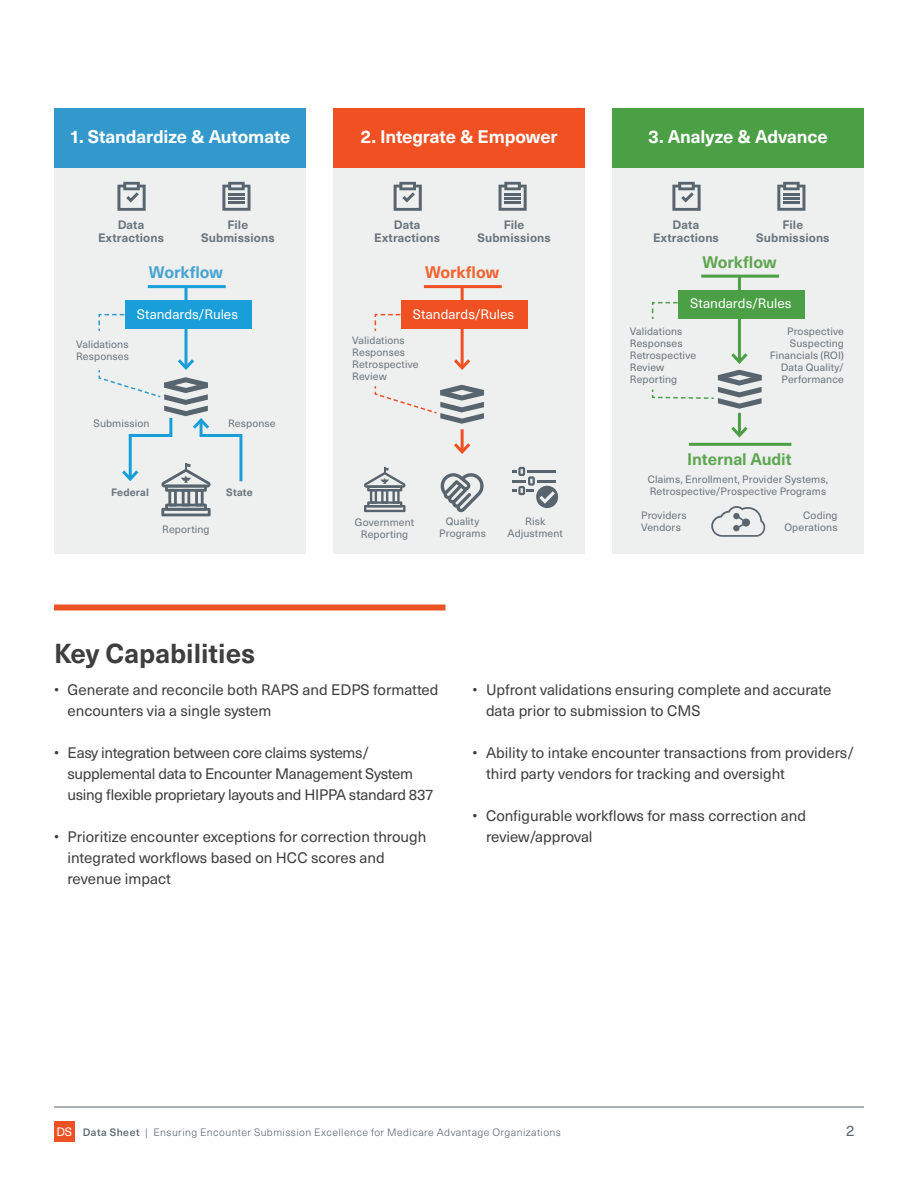
<style>
.page{position:relative;width:918px;height:1188px;background:#fff}
.page>*{position:absolute;margin:0;border:0;box-sizing:border-box;transform-origin:0 0}
.body{font:700 27px "Neue Haas Unica Pro";color:#3e3e3f}
.H1_Title{font:700 18px "Neue Haas Unica Pro";letter-spacing:-.01em;color:#fff}
.H1_Title-2{font:700 16.5px "Neue Haas Unica Pro";letter-spacing:-.005em;color:#5fa551}
.H1_Title-3{font:700 16.5px "Neue Haas Unica Pro";letter-spacing:-.005em;color:#47a3d1}
.H1_Title-4{font:700 16.5px "Neue Haas Unica Pro";letter-spacing:-.005em;color:#f2632f}
.t1{font:15px/21px "Neue Haas Unica Pro";color:#3e3e3f}
.t2{font:15px/21px "Neue Haas Unica Pro";letter-spacing:-.02em;color:#3e3e3f}
.t3{font:15px "Neue Haas Unica Pro";color:#59666e}
.H1_Title-5{font:13.5px "Neue Haas Unica Pro";color:#fff}
.H1_Title-6{font:700 12px "Neue Haas Unica Pro";letter-spacing:.01em;color:#6a757c}
.H1_Title-7{font:10.5px/12px "Neue Haas Unica Pro";letter-spacing:.01em;color:#6a757c}
.t4{font:300 10.5px "Neue Haas Unica Pro";letter-spacing:.04em;color:#59666e}
.H1_Title-8{font:700 10.5px "Neue Haas Unica Pro";letter-spacing:.01em;color:#6a757c}
.s1{font-weight:400;font-size:12px;color:#fff}
.s2{font-weight:500}
</style>
<div class="page">
<hr style="left:54px;top:1107px;width:810px;height:1px;background:#59666e">
<div style="left:54px;top:1121px;width:21px;height:21px;background:#ed5224"></div>
<div style="left:54px;top:604px;width:392px;height:6px;background:#ed5224"></div>
<div style="left:54px;top:108px;width:252px;height:446px;background:#eef0f0"></div>
<div style="left:333px;top:108px;width:252px;height:446px;background:#eef0f0"></div>
<div style="left:612px;top:108px;width:252px;height:446px;background:#eef0f0"></div>
<div style="left:54px;top:108px;width:252px;height:59px;background:#39c"></div>
<div style="left:333px;top:108px;width:252px;height:59px;background:#f05022"></div>
<div style="left:612px;top:108px;width:252px;height:59px;background:#4b9f45"></div>
<svg style="left:184px;top:288px;width:4px;height:68px"></svg>
<hr style="left:461px;top:287px;width:3px;height:81px;background:#f05022">
<svg style="left:454px;top:356px;width:17px;height:14px"></svg>
<hr style="left:461px;top:429px;width:3px;height:23px;background:#f05022">
<svg style="left:454px;top:440px;width:17px;height:14px"></svg>
<hr style="left:738px;top:413px;width:3px;height:22px;background:#4b9f45">
<svg style="left:731px;top:426px;width:17px;height:12px"></svg>
<hr style="left:738px;top:276px;width:3px;height:86px;background:#4b9f45">
<div style="left:125px;top:300px;width:127px;height:29px;background:#199eda"></div>
<div style="left:401px;top:300px;width:127px;height:29px;background:#f05022"></div>
<div style="left:678px;top:290px;width:127px;height:29px;background:#4b9f45"></div>
<svg style="left:98px;top:313px;width:32px;height:18px"></svg>
<svg style="left:374px;top:313px;width:27px;height:18px"></svg>
<svg style="left:651px;top:301px;width:27px;height:18px"></svg>
<svg style="left:374px;top:385px;width:110px;height:39px"></svg>
<svg style="left:651px;top:353px;width:111px;height:56px"></svg>
<svg style="left:117px;top:182px;width:29px;height:29px"></svg>
<svg style="left:394px;top:182px;width:28px;height:29px"></svg>
<svg style="left:672px;top:182px;width:29px;height:29px"></svg>
<svg style="left:222px;top:182px;width:29px;height:29px"></svg>
<svg style="left:499px;top:182px;width:28px;height:29px"></svg>
<svg style="left:777px;top:182px;width:28px;height:29px"></svg>
<hr style="left:148px;top:285px;width:78px;height:3px;background:#199eda">
<hr style="left:424px;top:285px;width:78px;height:3px;background:#f05022">
<hr style="left:701px;top:275px;width:78px;height:3px;background:#4b9f45">
<hr style="left:689px;top:443px;width:102px;height:3px;background:#4b9f45">
<svg style="left:98px;top:356px;width:145px;height:160px"></svg>
<svg style="left:364px;top:467px;width:42px;height:45px"></svg>
<svg style="left:512px;top:467px;width:46px;height:41px"></svg>
<svg style="left:440px;top:473px;width:44px;height:39px"></svg>
<svg style="left:711px;top:506px;width:54px;height:31px"></svg>
<p class="H1_Title" style="left:69px;top:126px;width:223px">1. Standardize &amp; Automate</p>
<p class="H1_Title" style="left:360px;top:126px;width:199px">2. Integrate &amp; Empower</p>
<p class="H1_Title" style="left:648px;top:126px;width:181px">3. Analyze &amp; Advance</p>
<p class="H1_Title-6" style="left:118px;top:217px;width:28px">Data</p>
<p class="H1_Title-6" style="left:98px;top:231px;width:67px">Extractions</p>
<p class="H1_Title-6" style="left:228px;top:217px;width:22px">File</p>
<p class="H1_Title-6" style="left:201px;top:231px;width:75px">Submissions</p>
<p class="H1_Title-6" style="left:394px;top:217px;width:28px">Data</p>
<p class="H1_Title-6" style="left:374px;top:231px;width:67px">Extractions</p>
<p class="H1_Title-6" style="left:504px;top:217px;width:22px">File</p>
<p class="H1_Title-6" style="left:477px;top:231px;width:75px">Submissions</p>
<p class="H1_Title-3" style="left:149px;top:262px;width:76px">Workflow</p>
<p class="H1_Title-4" style="left:425px;top:262px;width:76px">Workflow</p>
<p class="H1_Title-5" style="left:137px;top:306px;width:103px">Standards/Rules</p>
<p class="H1_Title-5" style="left:413px;top:306px;width:103px">Standards/Rules</p>
<p class="H1_Title-7" style="left:76px;top:339px;width:54px">Validations<br>Responses</p>
<p class="H1_Title-7" style="left:352px;top:334px;width:54px">Validations<br>Responses</p>
<p class="H1_Title-7" style="left:352px;top:358px;width:68px">Retrospective</p>
<p class="H1_Title-7" style="left:352px;top:370px;width:36px">Review</p>
<p class="H1_Title-7" style="left:94px;top:418px;width:57px">Submission</p>
<p class="H1_Title-7" style="left:228px;top:418px;width:49px">Response</p>
<p class="H1_Title-8" style="left:111px;top:486px;width:40px">Federal</p>
<p class="H1_Title-8" style="left:226px;top:486px;width:28px">State</p>
<p class="H1_Title-7" style="left:162px;top:524px;width:49px">Reporting</p>
<p class="H1_Title-7" style="left:355px;top:516px;width:61px">Government</p>
<p class="H1_Title-7" style="left:361px;top:528px;width:49px">Reporting</p>
<p class="H1_Title-7" style="left:446px;top:515px;width:35px">Quality</p>
<p class="H1_Title-7" style="left:439px;top:527px;width:48px">Programs</p>
<p class="H1_Title-7" style="left:525px;top:515px;width:21px">Risk</p>
<p class="H1_Title-7" style="left:508px;top:527px;width:57px">Adjustment</p>
<p class="H1_Title-6" style="left:673px;top:217px;width:28px">Data</p>
<p class="H1_Title-6" style="left:653px;top:231px;width:67px">Extractions</p>
<p class="H1_Title-6" style="left:783px;top:217px;width:22px">File</p>
<p class="H1_Title-6" style="left:756px;top:231px;width:75px">Submissions</p>
<p class="H1_Title-2" style="left:702px;top:252px;width:76px">Workflow</p>
<p class="H1_Title-5" style="left:690px;top:296px;width:103px">Standards/Rules</p>
<p class="H1_Title-7" style="left:630px;top:325px;width:54px">Validations<br>Responses</p>
<p class="H1_Title-7" style="left:630px;top:349px;width:68px">Retrospective</p>
<p class="H1_Title-7" style="left:630px;top:361px;width:36px">Review</p>
<p class="H1_Title-7" style="left:630px;top:373px;width:49px">Reporting</p>
<p class="H1_Title-7" style="left:787px;top:325px;width:58px">Prospective</p>
<p class="H1_Title-7" style="left:790px;top:337px;width:56px">Suspecting</p>
<p class="H1_Title-7" style="left:770px;top:349px;width:76px">Financials (ROI)</p>
<p class="H1_Title-7" style="left:781px;top:361px;width:65px">Data Quality/<br>Performance</p>
<p class="H1_Title-2" style="left:687px;top:449px;width:106px">Internal Audit</p>
<p class="H1_Title-7" style="left:648px;top:473px;width:182px">Claims, Enrollment, Provider Systems,<br>Retrospective/Prospective Programs</p>
<p class="H1_Title-7" style="left:641px;top:510px;width:47px">Providers</p>
<p class="H1_Title-7" style="left:641px;top:522px;width:41px">Vendors</p>
<p class="H1_Title-7" style="left:803px;top:510px;width:36px">Coding</p>
<p class="H1_Title-7" style="left:784px;top:522px;width:55px">Operations</p>
<p class="body" style="left:54px;top:637px;width:203px">Key Capabilities</p>
<p class="t1" style="left:68px;top:679px;width:373px;text-indent:-14px">• Generate and reconcile both RAPS and EDPS formatted encounters via a single system</p>
<p class="t2" style="left:68px;top:742px;width:368px;text-indent:-14px">• Easy integration between core claims systems/ supplemental data to Encounter Management System using flexible proprietary layouts and HIPPA standard 837</p>
<p class="t1" style="left:68px;top:826px;width:360px;text-indent:-14px">• Prioritize encounter exceptions for correction through integrated workflows based on HCC scores and revenue impact</p>
<p class="t1" style="left:486px;top:679px;width:347px;text-indent:-14px">• Upfront validations ensuring complete and accurate data prior to submission to CMS</p>
<p class="t1" style="left:486px;top:742px;width:370px;text-indent:-14px">• Ability to intake encounter transactions from providers/ third party vendors for tracking and oversight</p>
<p class="t1" style="left:486px;top:805px;width:322px;text-indent:-14px">• Configurable workflows for mass correction and review/approval</p>
<p class="t4" style="left:56px;top:1126px;width:506px"><span class="s1">DS</span> <span class="s2">Data Sheet</span> | Ensuring Encounter Submission Excellence for Medicare Advantage Organizations</p>
<p class="t3" style="left:846px;top:1121px;width:10px">2</p>
</div>
